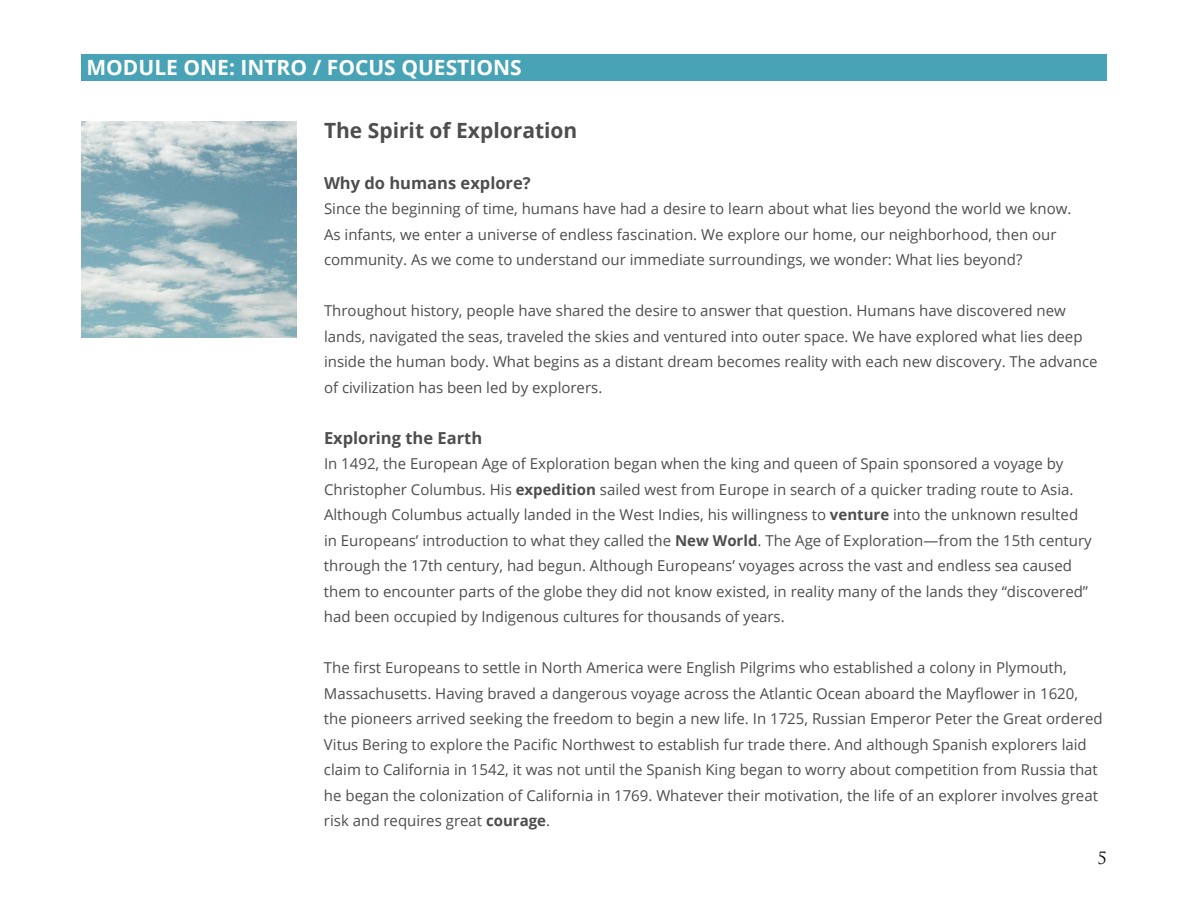
<style>
.page{position:relative;width:1188px;height:918px;background:#fff}
.page>*{position:absolute;margin:0;border:0;box-sizing:border-box;transform-origin:0 0}
.t1{font:700 21px "Open Sans";color:#fff}
.t2{font:700 21px "Open Sans";color:#4d4d4e}
.t3{font:700 16.5px "Open Sans";color:#4d4d4e}
.t4{font:16.5px "Trajan Pro";color:#000}
.t5{font:15px/25.5px "Open Sans";color:#4d4d4e}
.s1{font-weight:700}
</style>
<div class="page">
<div style="left:81px;top:54px;width:1026px;height:27px;background:#47a3b5"></div>
<img style="left:81px;top:122px;width:216px;height:216px">
<h1 class="t1" style="left:86px;top:52px;width:437px">MODULE ONE: INTRO / FOCUS QUESTIONS</h1>
<h1 class="t2" style="left:324px;top:115px;width:255px">The Spirit of Exploration</h1>
<p class="t3" style="left:324px;top:171px;width:208px">Why do humans explore?</p>
<p class="t5" style="left:324px;top:195px;width:749px">Since the beginning of time, humans have had a desire to learn about what lies beyond the world we know.<br>As infants, we enter a universe of endless fascination. We explore our home, our neighborhood, then our community. As we come to understand our immediate surroundings, we wonder: What lies beyond?</p>
<p class="t5" style="left:324px;top:297px;width:775px">Throughout history, people have shared the desire to answer that question. Humans have discovered new lands, navigated the seas, traveled the skies and ventured into outer space. We have explored what lies deep inside the human body. What begins as a distant dream becomes reality with each new discovery. The advance of civilization has been led by explorers.</p>
<p class="t3" style="left:324px;top:426px;width:160px">Exploring the Earth</p>
<p class="t5" style="left:324px;top:450px;width:769px">In 1492, the European Age of Exploration began when the king and queen of Spain sponsored a voyage by Christopher Columbus. His <span class="s1">expedition</span> sailed west from Europe in search of a quicker trading route to Asia.<br>Although Columbus actually landed in the West Indies, his willingness to <span class="s1">venture</span> into the unknown resulted in Europeans’ introduction to what they called the <span class="s1">New World</span>. The Age of Exploration—from the 15th century through the 17th century, had begun. Although Europeans’ voyages across the vast and endless sea caused them to encounter parts of the globe they did not know existed, in reality many of the lands they “discovered” had been occupied by Indigenous cultures for thousands of years.</p>
<p class="t5" style="left:324px;top:654px;width:780px">The first Europeans to settle in North America were English Pilgrims who established a colony in Plymouth, Massachusetts. Having braved a dangerous voyage across the Atlantic Ocean aboard the Mayflower in 1620, the pioneers arrived seeking the freedom to begin a new life. In 1725, Russian Emperor Peter the Great ordered Vitus Bering to explore the Pacific Northwest to establish fur trade there. And although Spanish explorers laid claim to California in 1542, it was not until the Spanish King began to worry about competition from Russia that he began the colonization of California in 1769. Whatever their motivation, the life of an explorer involves great risk and requires great <span class="s1">courage</span>.</p>
<p class="t4" style="left:1098px;top:847px;width:11px">5</p>
</div>
